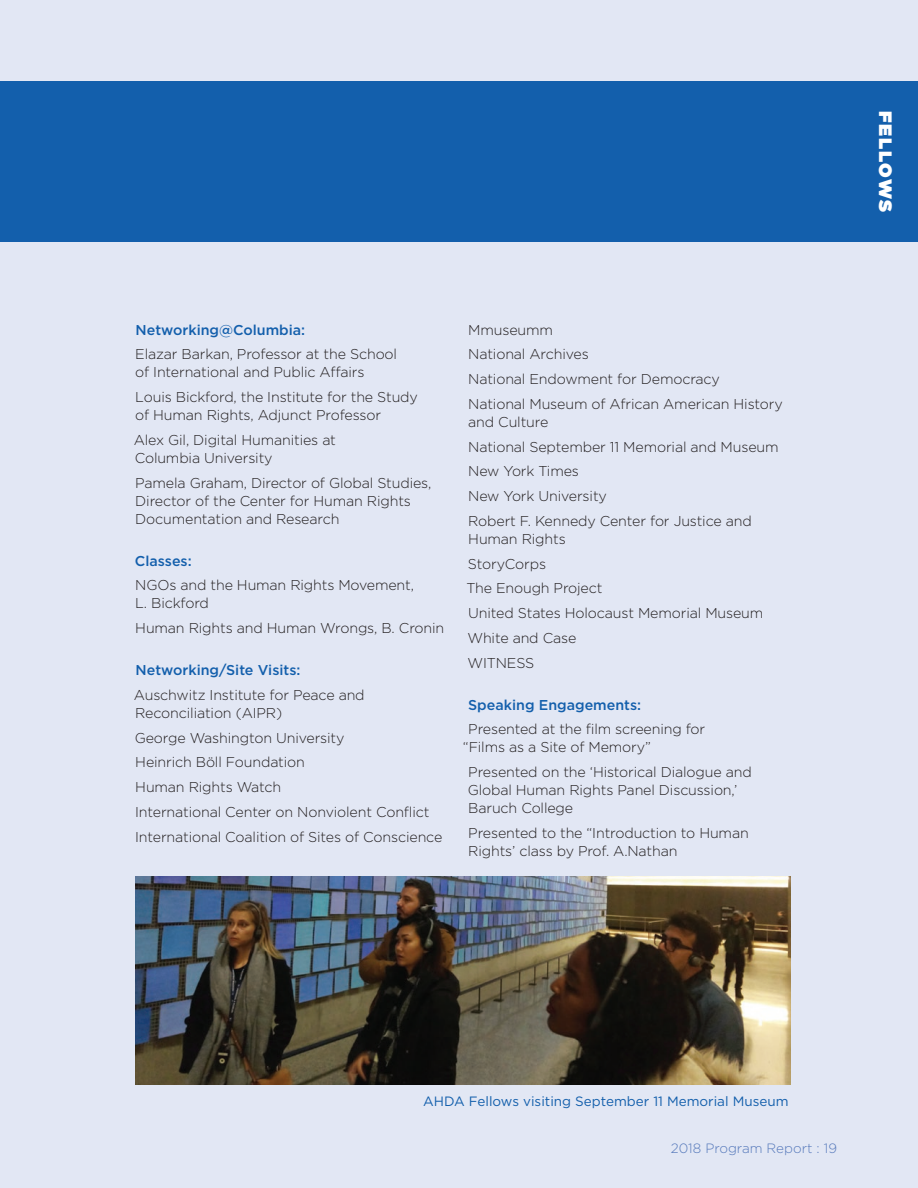
<style>
.page{position:relative;width:918px;height:1188px;background:#e2e7f4}
.page>*{position:absolute;margin:0;border:0;box-sizing:border-box;transform-origin:0 0}
.t1{font:900 18px "Gotham";letter-spacing:.09em;color:#fff}
.t2{font:300 14.25px/18px "Gotham";letter-spacing:-.01em;color:#231f20}
.t3{font:500 14.25px "Gotham";color:#135fac}
.t4{font:13.5px "Gotham";color:#135fac}
.t5{font:300 13.5px "Gotham";color:#5679bb}
</style>
<div class="page">
<div style="left:0;top:81px;width:918px;height:160px;background:#135fac"></div>
<img style="left:135px;top:877px;width:656px;height:207px">
<p class="t3" style="left:136px;top:320px;width:171px">Networking@Columbia:</p>
<p class="t2" style="left:135px;top:345px;width:264px">Elazar Barkan, Professor at the School of International and Public Affairs</p>
<p class="t2" style="left:135px;top:388px;width:284px">Louis Bickford, the Institute for the Study of Human Rights, Adjunct Professor</p>
<p class="t2" style="left:134px;top:430px;width:204px">Alex Gil, Digital Humanities at<br>Columbia University</p>
<p class="t2" style="left:135px;top:473px;width:298px">Pamela Graham, Director of Global Studies,<br>Director of the Center for Human Rights<br>Documentation and Research</p>
<p class="t3" style="left:135px;top:551px;width:58px">Classes:</p>
<p class="t2" style="left:135px;top:576px;width:280px">NGOs and the Human Rights Movement,<br>L. Bickford</p>
<p class="t2" style="left:135px;top:619px;width:310px">Human Rights and Human Wrongs, B. Cronin</p>
<p class="t3" style="left:136px;top:661px;width:167px">Networking/Site Visits:</p>
<p class="t2" style="left:134px;top:685px;width:232px">Auschwitz Institute for Peace and<br>Reconciliation (AIPR)</p>
<p class="t2" style="left:135px;top:728px;width:211px">George Washington University</p>
<p class="t2" style="left:135px;top:753px;width:171px">Heinrich Böll Foundation</p>
<p class="t2" style="left:135px;top:778px;width:148px">Human Rights Watch</p>
<p class="t2" style="left:135px;top:802px;width:296px">International Center on Nonviolent Conflict</p>
<p class="t2" style="left:135px;top:827px;width:309px">International Coalition of Sites of Conscience</p>
<p class="t2" style="left:468px;top:320px;width:86px">Mmuseumm</p>
<p class="t2" style="left:468px;top:345px;width:122px">National Archives</p>
<p class="t2" style="left:468px;top:370px;width:253px">National Endowment for Democracy</p>
<p class="t2" style="left:468px;top:394px;width:316px">National Museum of African American History and Culture</p>
<p class="t2" style="left:468px;top:437px;width:312px">National September 11 Memorial and Museum</p>
<p class="t2" style="left:468px;top:462px;width:112px">New York Times</p>
<p class="t2" style="left:468px;top:487px;width:140px">New York University</p>
<p class="t2" style="left:468px;top:511px;width:285px">Robert F. Kennedy Center for Justice and<br>Human Rights</p>
<p class="t2" style="left:468px;top:554px;width:80px">StoryCorps</p>
<p class="t2" style="left:466px;top:579px;width:138px">The Enough Project</p>
<p class="t2" style="left:468px;top:604px;width:297px">United States Holocaust Memorial Museum</p>
<p class="t2" style="left:468px;top:628px;width:110px">White and Case</p>
<p class="t2" style="left:468px;top:653px;width:68px">WITNESS</p>
<p class="t3" style="left:468px;top:695px;width:175px">Speaking Engagements:</p>
<p class="t2" style="left:463px;top:720px;width:244px;text-indent:5px">Presented at the film screening for “Films as a Site of Memory”</p>
<p class="t2" style="left:468px;top:763px;width:286px">Presented on the ‘Historical Dialogue and<br>Global Human Rights Panel Discussion,’<br>Baruch College</p>
<p class="t2" style="left:468px;top:823px;width:282px">Presented to the “Introduction to Human<br>Rights’ class by Prof. A.Nathan</p>
<p class="t1" style="left:899px;top:111px;width:103px;rotate:90deg">FELLOWS</p>
<p class="t4" style="left:423px;top:1092px;width:367px">AHDA Fellows visiting September 11 Memorial Museum</p>
<p class="t5" style="left:671px;top:1140px;width:168px">2018 Program Report : 19</p>
</div>
